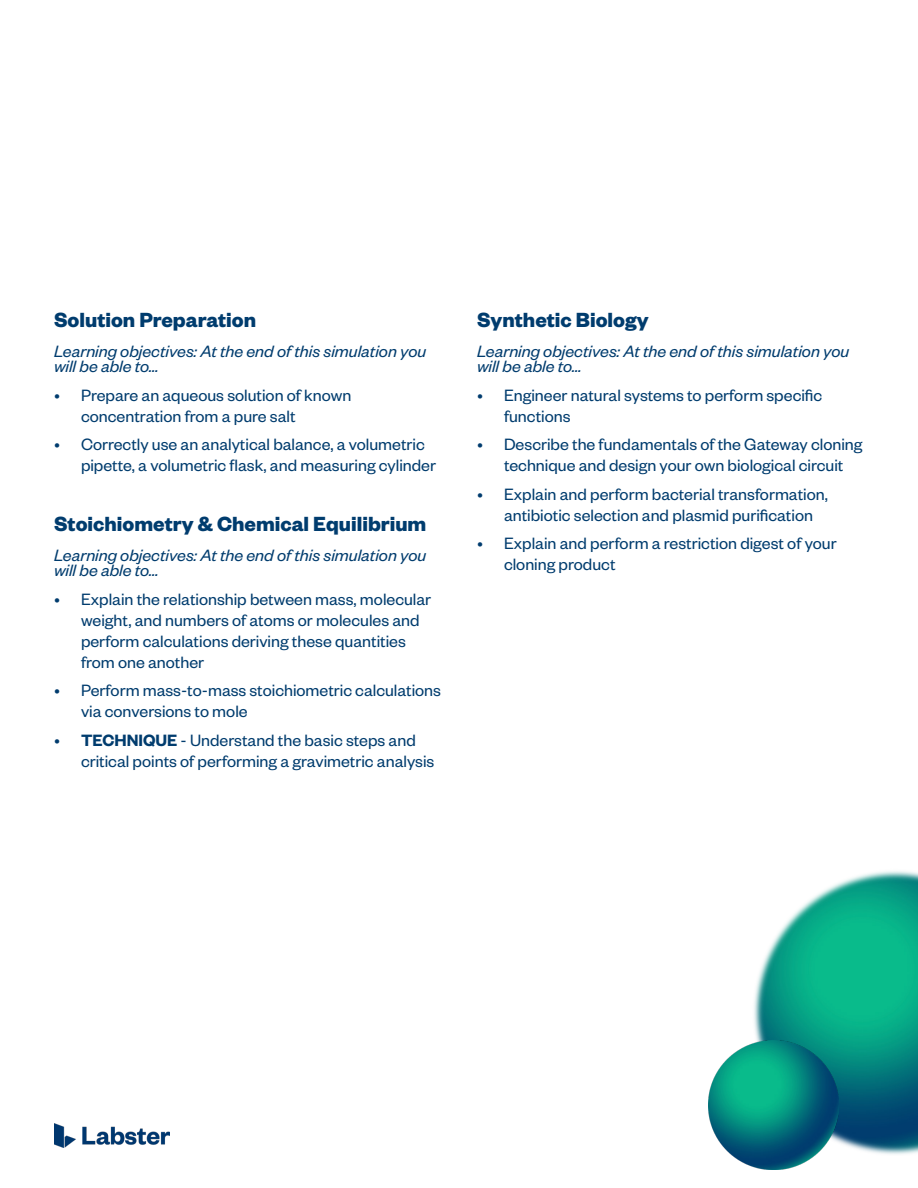
<style>
.page{position:relative;width:918px;height:1188px;background:#fff}
.page>*{position:absolute;margin:0;border:0;box-sizing:border-box;transform-origin:0 0}
.t1{font:700 22.5px "Founders Grotesk";color:#003c6e}
.t2{font:18px/21px "Founders Grotesk";color:#003c6e}
.t3{font:italic 18px/15px "Founders Grotesk";color:#003c6e}
.s1{font-weight:600}
</style>
<div class="page">
<img style="left:754px;top:871px;width:164px;height:284px">
<img style="left:709px;top:1040px;width:129px;height:130px">
<img style="left:54px;top:1123px;width:115px;height:24px">
<p class="t1" style="left:54px;top:306px;width:204px">Solution Preparation</p>
<p class="t3" style="left:54px;top:343px;width:374px">Learning objectives: At the end of this simulation you will be able to…</p>
<p class="t2" style="left:81px;top:384px;width:272px;text-indent:-27px">• Prepare an aqueous solution of known concentration from a pure salt</p>
<p class="t2" style="left:81px;top:433px;width:357px;text-indent:-27px">• Correctly use an analytical balance, a volumetric pipette, a volumetric flask, and measuring cylinder</p>
<p class="t1" style="left:54px;top:510px;width:374px">Stoichiometry &amp; Chemical Equilibrium</p>
<p class="t3" style="left:54px;top:547px;width:374px">Learning objectives: At the end of this simulation you will be able to…</p>
<p class="t2" style="left:81px;top:588px;width:352px;text-indent:-27px">• Explain the relationship between mass, molecular weight, and numbers of atoms or molecules and perform calculations deriving these quantities from one another</p>
<p class="t2" style="left:81px;top:679px;width:362px;text-indent:-27px">• Perform mass-to-mass stoichiometric calculations via conversions to mole</p>
<p class="t2" style="left:81px;top:729px;width:355px;text-indent:-27px">• <span class="s1">TECHNIQUE</span> - Understand the basic steps and critical points of performing a gravimetric analysis</p>
<p class="t1" style="left:477px;top:306px;width:173px">Synthetic Biology</p>
<p class="t3" style="left:477px;top:343px;width:374px">Learning objectives: At the end of this simulation you will be able to…</p>
<p class="t2" style="left:504px;top:384px;width:320px;text-indent:-27px">• Engineer natural systems to perform specific functions</p>
<p class="t2" style="left:477px;top:433px;width:387px;text-align:center">• Describe the fundamentals of the Gateway cloning technique and design your own biological circuit</p>
<p class="t2" style="left:504px;top:483px;width:325px;text-indent:-27px">• Explain and perform bacterial transformation, antibiotic selection and plasmid purification</p>
<p class="t2" style="left:504px;top:532px;width:334px;text-indent:-27px">• Explain and perform a restriction digest of your cloning product</p>
</div>
